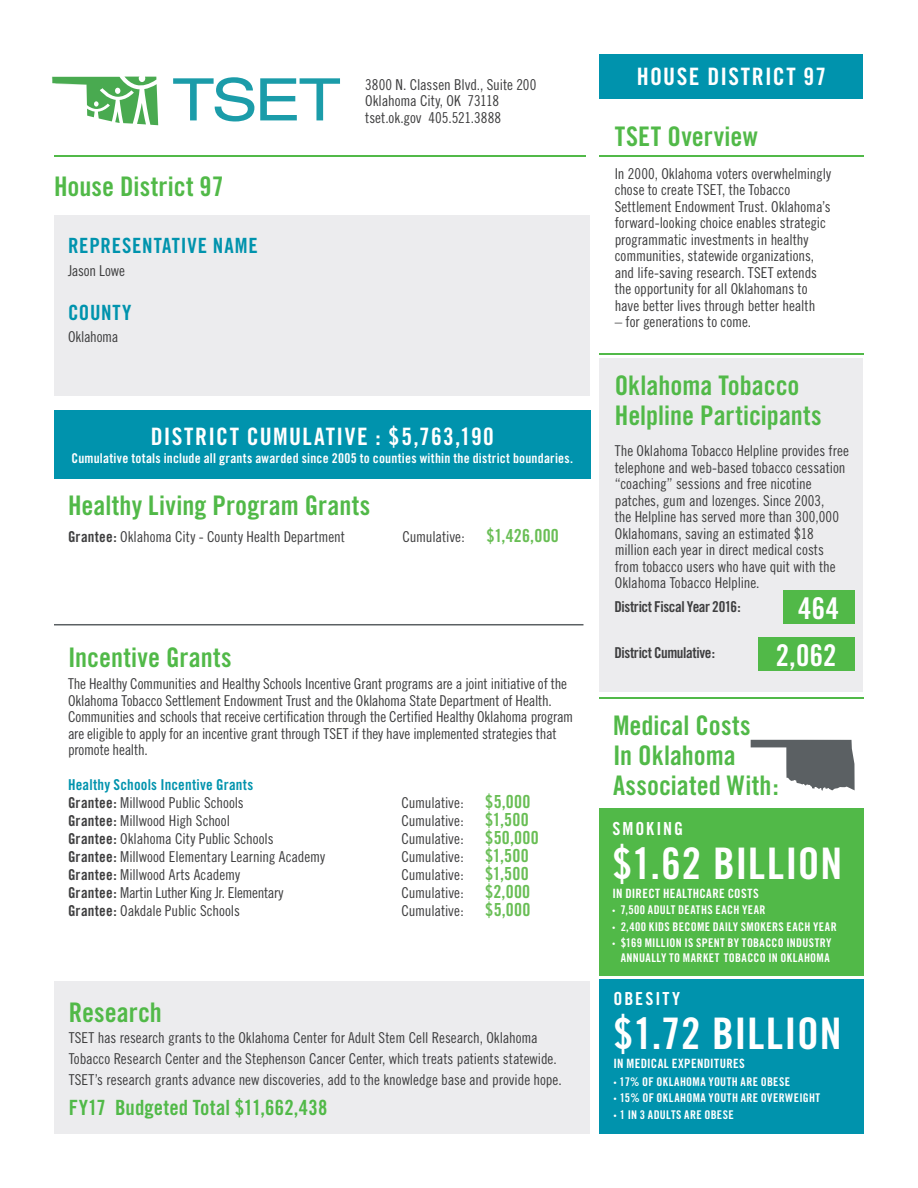
<style>
.page{position:relative;width:918px;height:1188px;background:#fff}
.page>*{position:absolute;margin:0;border:0;box-sizing:border-box;transform-origin:0 0}
.t1{font:43.5px "Trade Gothic Bold Cond Twenty";letter-spacing:.02em;color:#fff}
.t2{font:30px "Trade Gothic Bold Cond Twenty";letter-spacing:.015em;color:#fff}
.t3{font:27px/30px "Trade Gothic Bold Cond Twenty";letter-spacing:.005em;color:#51b948}
.t4{font:24px "Trade Gothic Bold Cond Twenty";letter-spacing:.055em;color:#fff}
.t5{font:21px "Trade Gothic Bold Cond Twenty";letter-spacing:.01em;color:#51b948}
.t6{font:21px "Trade Gothic Bold Cond Twenty";letter-spacing:.035em;color:#0093ad}
.t7{font:18px "Trade Gothic Bold Cond Twenty";letter-spacing:.105em;color:#fff}
.t8{font:15px/16.5px "Trade Gothic Cond Eighteen";letter-spacing:-.005em;color:#3e3e3f}
.t9{font:15px "Trade Gothic Bold Cond Twenty";letter-spacing:-.025em;color:#3e3e3f}
.t10{font:15px "Trade Gothic Cond Eighteen";letter-spacing:-.025em;color:#3e3e3f}
.t11{font:15px "Trade Gothic Bold Cond Twenty";letter-spacing:.015em;color:#0093ad}
.t12{font:13.5px "Trade Gothic Bold Cond Twenty";letter-spacing:.015em;color:#fff}
.t13{font:12.9px "Trade Gothic Bold Cond Twenty";letter-spacing:.025em;color:#fff}
.t14{font:12px/14.4px "Trade Gothic Bold Cond Twenty";letter-spacing:.03em;color:#fff;text-align:center}
.s1{font-family:"Trade Gothic Bold Cond Twenty"}
.s2{font-family:"Trade Gothic Bold Cond Twenty";font-size:18px;color:#69be55}
.s3{font-family:"Neutra Text";font-weight:600}
</style>
<div class="page">
<div style="left:600px;top:358px;width:263px;height:334px;background:#ececee"></div>
<hr style="left:600px;top:697px;width:264px;height:1px;background:#51b948">
<hr style="left:600px;top:353px;width:264px;height:2px;background:#51b948">
<svg style="left:751px;top:740px;width:104px;height:51px"></svg>
<div style="left:600px;top:980px;width:264px;height:154px;background:#0093ad"></div>
<div style="left:600px;top:809px;width:264px;height:167px;background:#51b948"></div>
<svg style="left:173px;top:77px;width:81px;height:45px"></svg>
<svg style="left:260px;top:78px;width:80px;height:42px"></svg>
<svg style="left:52px;top:77px;width:106px;height:48px"></svg>
<hr style="left:600px;top:155px;width:264px;height:2px;background:#51b948">
<hr style="left:54px;top:155px;width:531px;height:2px;background:#51b948">
<div style="left:55px;top:982px;width:535px;height:152px;background:#ececee"></div>
<div style="left:783px;top:591px;width:72px;height:33px;background:#51b948"></div>
<div style="left:758px;top:638px;width:97px;height:33px;background:#51b948"></div>
<div style="left:600px;top:54px;width:263px;height:45px;background:#0093ad"></div>
<div style="left:54px;top:410px;width:536px;height:69px;background:#0093ad"></div>
<div style="left:55px;top:215px;width:535px;height:181px;background:#ececee"></div>
<hr style="left:54px;top:624px;width:529px;height:1px;background:#5b6063">
<p class="t3" style="left:54px;top:171px;width:171px">House District 97</p>
<p class="t6" style="left:68px;top:233px;width:191px">REPRESENTATIVE NAME</p>
<p class="t8" style="left:68px;top:262px;width:58px">Jason Lowe</p>
<p class="t6" style="left:68px;top:299px;width:65px">COUNTY</p>
<p class="t8" style="left:68px;top:328px;width:52px">Oklahoma</p>
<p class="t8" style="left:365px;top:76px;width:173px">3800 N. Classen Blvd., Suite 200<br>Oklahoma City, OK 73118 tset.ok.gov 405.521.3888</p>
<p class="t4" style="left:151px;top:422px;width:345px">DISTRICT CUMULATIVE : $5,763,190</p>
<p class="t12" style="left:72px;top:450px;width:503px">Cumulative totals include all grants awarded since 2005 to counties within the district boundaries.</p>
<p class="t3" style="left:68px;top:490px;width:304px">Healthy Living Program Grants</p>
<p class="t8" style="left:68px;top:529px;width:279px"><span class="s1">Grantee:</span> Oklahoma City - County Health Department</p>
<p class="t8" style="left:403px;top:529px;width:158px">Cumulative: <span class="s2">$1,426,000</span></p>
<p class="t3" style="left:68px;top:642px;width:165px">Incentive Grants</p>
<p class="t8" style="left:68px;top:676px;width:507px">The Healthy Communities and Healthy Schools Incentive Grant programs are a joint initiative of the<br>Oklahoma Tobacco Settlement Endowment Trust and the Oklahoma State Department of Health.<br>Communities and schools that receive certification through the Certified Healthy Oklahoma program</p>
<p class="t8" style="left:68px;top:725px;width:490px">are eligible to apply for an incentive grant through TSET if they have implemented strategies that promote health.</p>
<p class="t11" style="left:68px;top:775px;width:187px">Healthy Schools Incentive Grants</p>
<p class="t8" style="left:68px;top:794px;width:177px"><span class="s1">Grantee:</span> Millwood Public Schools</p>
<p class="t8" style="left:401px;top:794px;width:130px">Cumulative: <span class="s2">$5,000</span></p>
<p class="t8" style="left:68px;top:812px;width:163px"><span class="s1">Grantee:</span> Millwood High School</p>
<p class="t8" style="left:401px;top:812px;width:129px">Cumulative: <span class="s2">$1,500</span></p>
<p class="t8" style="left:68px;top:830px;width:207px"><span class="s1">Grantee:</span> Oklahoma City Public Schools</p>
<p class="t8" style="left:401px;top:830px;width:139px">Cumulative: <span class="s2">$50,000</span></p>
<p class="t8" style="left:68px;top:848px;width:259px"><span class="s1">Grantee:</span> Millwood Elementary Learning Academy</p>
<p class="t8" style="left:401px;top:848px;width:129px">Cumulative: <span class="s2">$1,500</span></p>
<p class="t8" style="left:68px;top:866px;width:174px"><span class="s1">Grantee:</span> Millwood Arts Academy</p>
<p class="t8" style="left:401px;top:866px;width:129px">Cumulative: <span class="s2">$1,500</span></p>
<p class="t10" style="left:68px;top:884px;width:217px"><span class="s1">Grantee:</span> Martin Luther King Jr. Elementary</p>
<p class="t8" style="left:402px;top:884px;width:130px">Cumulative: <span class="s2">$2,000</span></p>
<p class="t8" style="left:68px;top:902px;width:173px"><span class="s1">Grantee:</span> Oakdale Public Schools</p>
<p class="t8" style="left:401px;top:902px;width:130px">Cumulative: <span class="s2">$5,000</span></p>
<h3 class="t3" style="left:69px;top:997px;width:95px">Research</h3>
<p class="t8" style="left:69px;top:1027px;width:495px;line-height:21px">TSET has research grants to the Oklahoma Center for Adult Stem Cell Research, Oklahoma<br>Tobacco Research Center and the Stephenson Cancer Center, which treats patients statewide.<br>TSET’s research grants advance new discoveries, add to the knowledge base and provide hope.</p>
<h3 class="t5" style="left:69px;top:1095px;width:260px">FY17 Budgeted Total $11,662,438</h3>
<p class="t4" style="left:637px;top:62px;width:191px">HOUSE DISTRICT 97</p>
<h3 class="t3" style="left:615px;top:121px;width:145px">TSET Overview</h3>
<p class="t8" style="left:615px;top:165px;width:218px">In 2000, Oklahoma voters overwhelmingly chose to create TSET, the Tobacco Settlement Endowment Trust. Oklahoma’s forward-looking choice enables strategic programmatic investments in healthy communities, statewide organizations, and life-saving research. TSET extends the opportunity for all Oklahomans to have better lives through better health</p>
<p class="t8" style="left:615px;top:314px;width:138px">– for generations to come.</p>
<h3 class="t3" style="left:615px;top:370px;width:208px">Oklahoma Tobacco<br>Helpline Participants</h3>
<p class="t8" style="left:615px;top:443px;width:236px">The Oklahoma Tobacco Helpline provides free telephone and web-based tobacco cessation “coaching” sessions and free nicotine patches, gum and lozenges. Since 2003,<br>the Helpline has served more than 300,000<br>Oklahomans, saving an estimated $18 million each year in direct medical costs from tobacco users who have quit with the Oklahoma Tobacco Helpline.</p>
<p class="t9" style="left:614px;top:597px;width:128px">District Fiscal Year 2016:</p>
<p class="t9" style="left:614px;top:644px;width:102px">District Cumulative:</p>
<p class="t2" style="left:798px;top:590px;width:43px">464</p>
<p class="t2" style="left:776px;top:637px;width:62px">2,062</p>
<h3 class="t3" style="left:613px;top:711px;width:167px">Medical Costs<br>In Oklahoma<br>Associated With:</h3>
<p class="t7" style="left:612px;top:818px;width:72px">SMOKING</p>
<h1 class="t1" style="left:612px;top:837px;width:231px">$1.62 BILLION</h1>
<p class="t13" style="left:612px;top:886px;width:148px">IN DIRECT HEALTHCARE COSTS</p>
<p class="t14" style="left:612px;top:903px;width:155px"><span class="s3">•</span> 7,500 ADULT DEATHS EACH YEAR</p>
<p class="t14" style="left:612px;top:919px;width:226px"><span class="s3">•</span> 2,400 KIDS BECOME DAILY SMOKERS EACH YEAR</p>
<p class="t14" style="left:612px;top:936px;width:221px"><span class="s3">•</span> $169 MILLION IS SPENT BY TOBACCO INDUSTRY<br>ANNUALLY TO MARKET TOBACCO IN OKLAHOMA</p>
<p class="t7" style="left:614px;top:988px;width:68px">OBESITY</p>
<h1 class="t1" style="left:614px;top:1007px;width:229px">$1.72 BILLION</h1>
<p class="t13" style="left:614px;top:1056px;width:133px">IN MEDICAL EXPENDITURES</p>
<p class="t14" style="left:614px;top:1074px;width:178px"><span class="s3">•</span> 17% OF OKLAHOMA YOUTH ARE OBESE</p>
<p class="t14" style="left:614px;top:1091px;width:208px"><span class="s3">•</span> 15% OF OKLAHOMA YOUTH ARE OVERWEIGHT</p>
<p class="t14" style="left:614px;top:1107px;width:122px"><span class="s3">•</span> 1 IN 3 ADULTS ARE OBESE</p>
</div>
